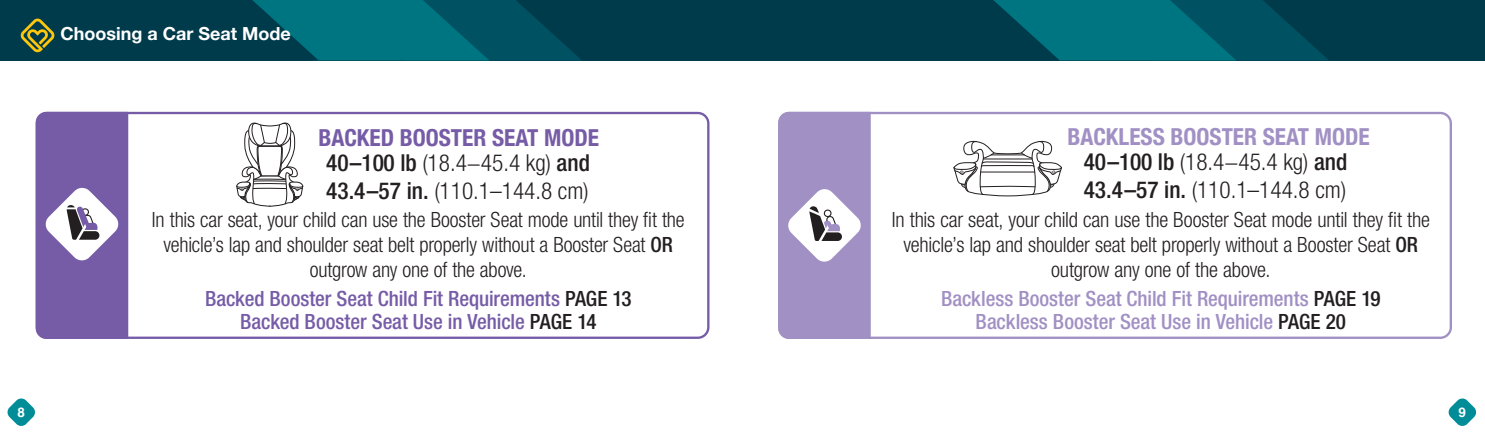
<style>
.page{position:relative;width:1485px;height:432px;background:#fff}
.page>*{position:absolute;margin:0;border:0;box-sizing:border-box;transform-origin:0 0}
.t1{font:300 condensed 23.4px/28px "Helvetica Neue LT Std";color:#231f20}
.t2{font:700 condensed 23.4px "Helvetica Neue";color:#a190c4}
.t3{font:700 condensed 23.4px "Helvetica Neue";color:#765ca7}
.t4{font:300 condensed 21px/25.2px "Helvetica Neue LT Std";letter-spacing:-.01em;color:#231f20;text-align:center}
.t5{font:500 condensed 21px "Helvetica Neue LT Std";letter-spacing:-.005em;color:#a190c4}
.t6{font:500 condensed 21px "Helvetica Neue LT Std";letter-spacing:-.005em;color:#765ca7}
.t7{font:700 18px "Helvetica Neue";color:#fff}
.t8{font:700 13.5px "Helvetica";color:#fff}
.s1{font-weight:500}
.s2{color:#231f20}
</style>
<div class="page">
<svg style="left:1448px;top:398px;width:29px;height:28px"></svg>
<div style="left:844px;top:0;width:120px;height:60px;background:#003b4b"></div>
<svg style="left:964px;top:0;width:521px;height:60px;background:#005261"></svg>
<svg style="left:7px;top:398px;width:28px;height:28px"></svg>
<svg style="left:0;top:0;width:844px;height:60px;background:#024a58"></svg>
<div style="left:36px;top:112px;width:674px;height:227px;border:2px solid #765ca7;border-radius:11px"></div>
<svg style="left:36px;top:112px;width:92px;height:227px;background:#856eae"></svg>
<svg style="left:236px;top:122px;width:67px;height:85px"></svg>
<div style="left:778px;top:112px;width:674px;height:227px;border:2px solid #a190c4;border-radius:11px"></div>
<svg style="left:953px;top:140px;width:109px;height:56px"></svg>
<svg style="left:778px;top:112px;width:93px;height:227px;background:#aa9bc7"></svg>
<p class="t7" style="left:60px;top:19px;width:232px">Choosing a Car Seat Mode</p>
<p class="t3" style="left:318px;top:119px;width:282px">BACKED BOOSTER SEAT MODE</p>
<p class="t1" style="left:326px;top:148px;width:265px"><span class="s1">40–100 lb</span> (18.4−45.4 kg) <span class="s1">and<br>43.4–57 in.</span> (110.1–144.8 cm)</p>
<p class="t4" style="left:152px;top:207px;width:534px">In this car seat, your child can use the Booster Seat mode until they fit the vehicle’s lap and shoulder seat belt properly without a Booster Seat <span class="s1">OR </span>outgrow any one of the above.</p>
<p class="t6" style="left:205px;top:286px;width:428px">Backed Booster Seat Child Fit Requirements <span class="s2">PAGE 13</span></p>
<p class="t6" style="left:240px;top:309px;width:358px">Backed Booster Seat Use in Vehicle <span class="s2">PAGE 14</span></p>
<p class="t2" style="left:1067px;top:118px;width:304px">BACKLESS BOOSTER SEAT MODE</p>
<p class="t1" style="left:1084px;top:147px;width:265px"><span class="s1">40–100 lb</span> (18.4−45.4 kg) <span class="s1">and<br>43.4–57 in.</span> (110.1–144.8 cm)</p>
<p class="t4" style="left:892px;top:206px;width:540px">In this car seat, your child can use the Booster Seat mode until they fit the vehicle’s lap and shoulder seat belt properly without a Booster Seat <span class="s1">OR </span>outgrow any one of the above.</p>
<p class="t5" style="left:941px;top:286px;width:441px">Backless Booster Seat Child Fit Requirements <span class="s2">PAGE 19</span></p>
<p class="t5" style="left:976px;top:309px;width:372px">Backless Booster Seat Use in Vehicle <span class="s2">PAGE 20</span></p>
<p class="t8" style="left:17px;top:404px;width:9px">8</p>
<p class="t8" style="left:1459px;top:404px;width:9px">9</p>
</div>
